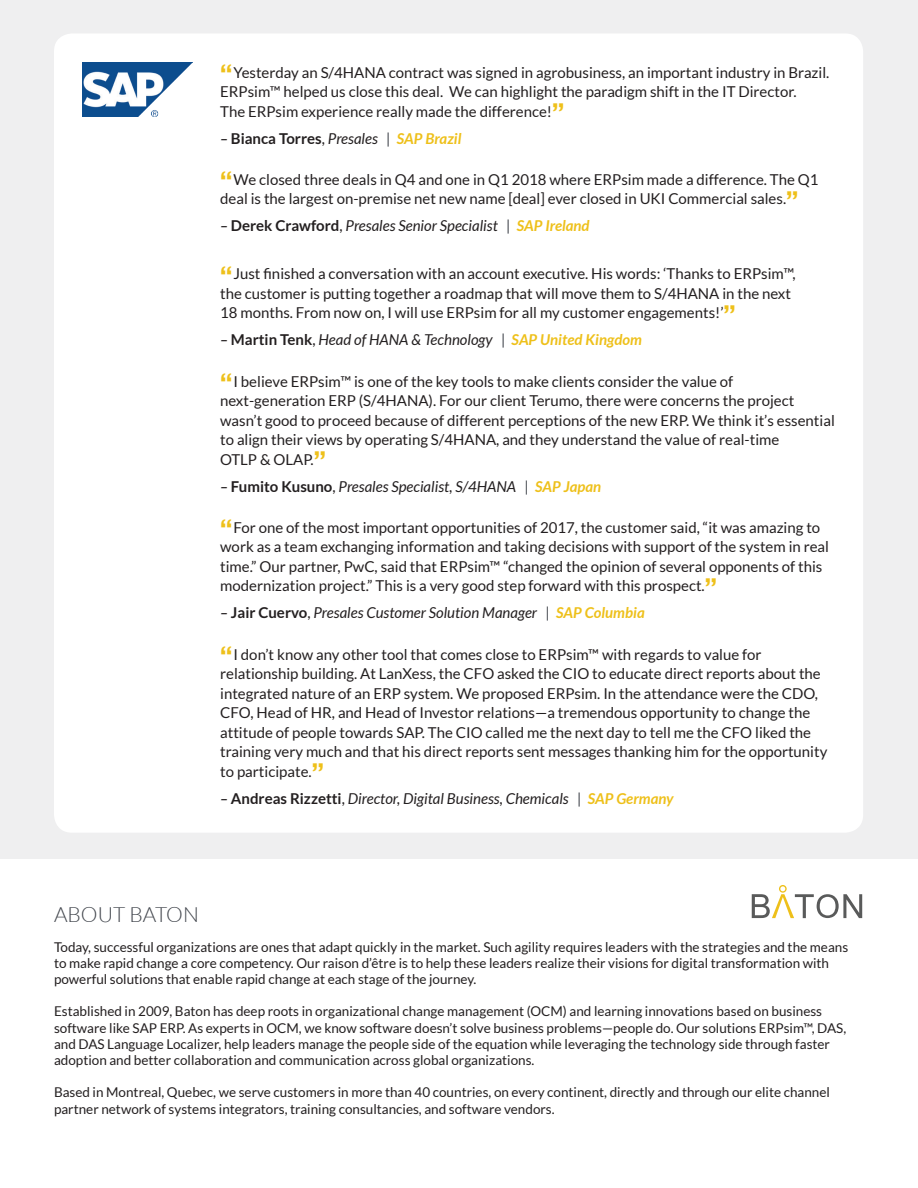
<style>
.page{position:relative;width:918px;height:1188px;background:#fff}
.page>*{position:absolute;margin:0;border:0;box-sizing:border-box;transform-origin:0 0}
.t1{font:300 21px "Lato";color:#42464d}
.t2{font:15px/19.5px "Lato";color:#231f20}
.t3{font:italic 15px "Lato";color:#231f20}
.t4{font:700 15px "Lato";color:#231f20}
.t5{font:13.5px/16.2px "Lato";color:#231f20}
.s1{font-family:"Lucida Grande";font-weight:700;font-size:27px;color:#eec01a}
.s2{font-style:italic}
.s3{font-weight:400}
.s4{font-weight:400;font-style:italic}
.s5{font-weight:400;font-style:italic;color:#42464d}
.s6{font-style:italic;color:#eec01a}
.s7{font-weight:700}
.s8{font-weight:700;font-style:normal}
.s9{font-style:normal}
.s10{color:#42464d}
.s11{font-weight:700;color:#eec01a}
</style>
<div class="page">
<div style="left:0;top:0;width:918px;height:859px;background:#efeff0"></div>
<div style="left:54px;top:33px;width:809px;height:800px;background:#fff;border-radius:18px"></div>
<img style="left:83px;top:63px;width:109px;height:54px">
<svg style="left:752px;top:885px;width:110px;height:33px"></svg>
<p class="t2" style="left:220px;top:62px;width:611px"><span class="s1">“</span>Yesterday an S/4HANA contract was signed in agrobusiness, an important industry in Brazil.<br>ERPsim™ helped us close this deal. We can highlight the paradigm shift in the IT Director.<br>The ERPsim experience really made the difference!<span class="s1">”</span></p>
<p class="t4" style="left:220px;top:130px;width:243px"><span class="s2">–</span> Bianca Torres<span class="s3">,</span> <span class="s4">Presales</span> <span class="s5">|</span> <span class="s6">SAP Brazil</span></p>
<p class="t2" style="left:220px;top:170px;width:600px"><span class="s1">“</span>We closed three deals in Q4 and one in Q1 2018 where ERPsim made a difference. The Q1 deal is the largest on-premise net new name [deal] ever closed in UKI Commercial sales.<span class="s1">”</span></p>
<p class="t3" style="left:220px;top:218px;width:371px"><span class="s7">–</span> <span class="s8">Derek Crawford</span><span class="s9">,</span> Presales Senior Specialist <span class="s10">|</span> <span class="s11">SAP Ireland</span></p>
<p class="t2" style="left:220px;top:264px;width:577px"><span class="s1">“</span>Just finished a conversation with an account executive. His words: ‘Thanks to ERPsim™, the customer is putting together a roadmap that will move them to S/4HANA in the next<br>18 months. From now on, I will use ERPsim for all my customer engagements!’<span class="s1">”</span></p>
<p class="t3" style="left:220px;top:332px;width:423px"><span class="s7">–</span> <span class="s8">Martin Tenk</span><span class="s9">,</span> Head of HANA &amp; Technology <span class="s10">|</span> <span class="s11">SAP United Kingdom</span></p>
<p class="t2" style="left:220px;top:371px;width:616px"><span class="s1">“</span>I believe ERPsim™ is one of the key tools to make clients consider the value of next-generation ERP (S/4HANA). For our client Terumo, there were concerns the project wasn’t good to proceed because of different perceptions of the new ERP. We think it’s essential to align their views by operating S/4HANA, and they understand the value of real-time<br>OTLP &amp; OLAP.<span class="s1">”</span></p>
<p class="t3" style="left:220px;top:478px;width:383px"><span class="s7">–</span> <span class="s8">Fumito Kusuno</span><span class="s9">,</span> Presales Specialist, S/4HANA <span class="s10">|</span> <span class="s11">SAP Japan</span></p>
<p class="t2" style="left:220px;top:518px;width:610px"><span class="s1">“</span>For one of the most important opportunities of 2017, the customer said, “it was amazing to work as a team exchanging information and taking decisions with support of the system in real time.” Our partner, PwC, said that ERPsim™ “changed the opinion of several opponents of this modernization project.” This is a very good step forward with this prospect.<span class="s1">”</span></p>
<p class="t3" style="left:220px;top:605px;width:426px"><span class="s7">–</span> <span class="s8">Jair Cuervo</span><span class="s9">,</span> Presales Customer Solution Manager <span class="s10">|</span> <span class="s11">SAP Columbia</span></p>
<p class="t2" style="left:220px;top:644px;width:609px"><span class="s1">“</span>I don’t know any other tool that comes close to ERPsim™ with regards to value for relationship building. At LanXess, the CFO asked the CIO to educate direct reports about the integrated nature of an ERP system. We proposed ERPsim. In the attendance were the CDO, CFO, Head of HR, and Head of Investor relations—a tremendous opportunity to change the attitude of people towards SAP. The CIO called me the next day to tell me the CFO liked the training very much and that his direct reports sent messages thanking him for the opportunity to participate.<span class="s1">”</span></p>
<p class="t3" style="left:220px;top:790px;width:455px"><span class="s7">–</span> <span class="s8">Andreas Rizzetti</span><span class="s9">,</span> Director, Digital Business, Chemicals <span class="s10">|</span> <span class="s11">SAP Germany</span></p>
<h1 class="t1" style="left:54px;top:903px;width:146px">ABOUT BATON</h1>
<p class="t5" style="left:54px;top:939px;width:796px">Today, successful organizations are ones that adapt quickly in the market. Such agility requires leaders with the strategies and the means to make rapid change a core competency. Our raison d’être is to help these leaders realize their visions for digital transformation with powerful solutions that enable rapid change at each stage of the journey.</p>
<p class="t5" style="left:54px;top:1003px;width:794px">Established in 2009, Baton has deep roots in organizational change management (OCM) and learning innovations based on business software like SAP ERP. As experts in OCM, we know software doesn’t solve business problems—people do. Our solutions ERPsim™, DAS, and DAS Language Localizer, help leaders manage the people side of the equation while leveraging the technology side through faster adoption and better collaboration and communication across global organizations.</p>
<p class="t5" style="left:54px;top:1084px;width:777px">Based in Montreal, Quebec, we serve customers in more than 40 countries, on every continent, directly and through our elite channel partner network of systems integrators, training consultancies, and software vendors.</p>
</div>
